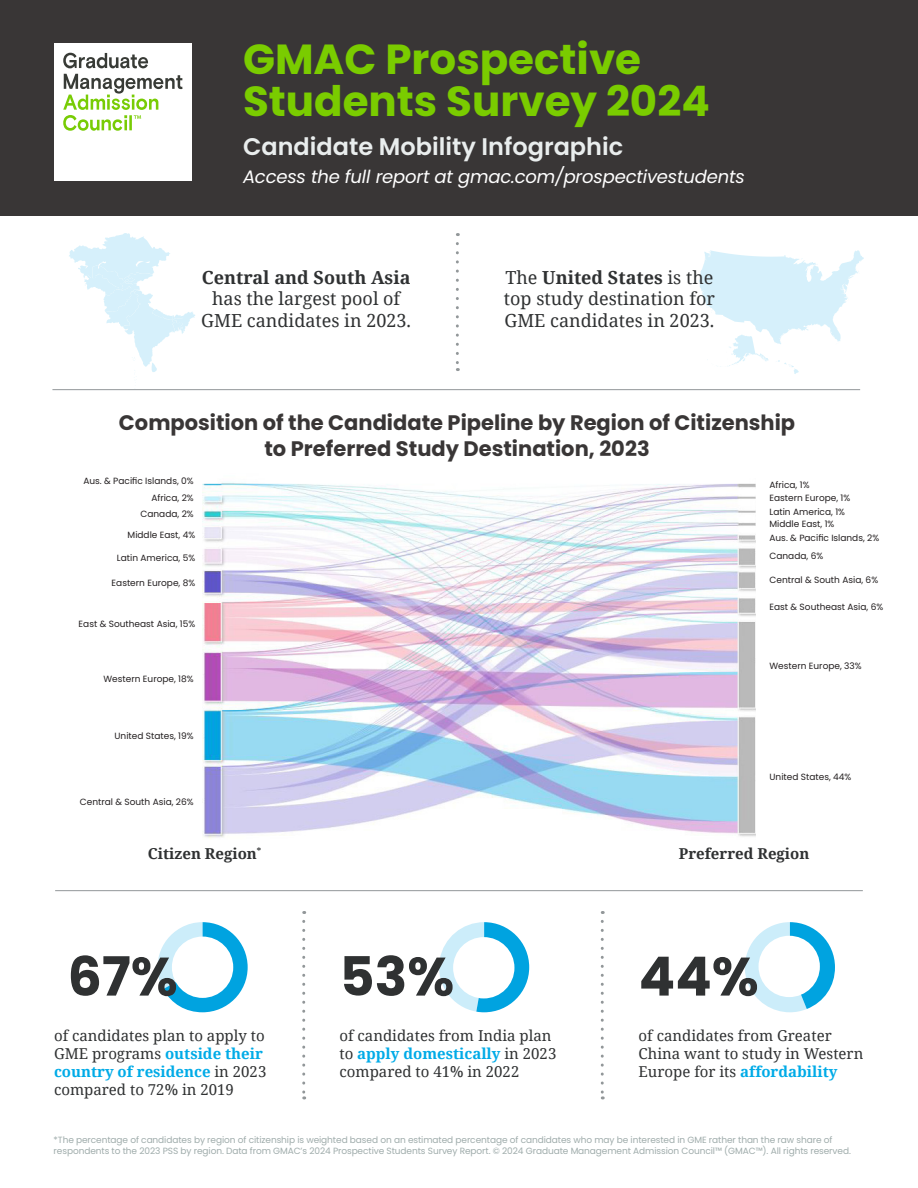
<style>
.page{position:relative;width:918px;height:1188px;background:#fff}
.page>*{position:absolute;margin:0;border:0;box-sizing:border-box;transform-origin:0 0}
.t1{font:700 54px "Poppins";color:#2f3132}
.t2{font:700 42px/42px "Poppins";color:#7acc00}
.t3{font:600 24px "Poppins";color:#e9eded}
.t4{font:700 21px "Poppins";color:#393636}
.t5{font:18px/21.6px "Noto Serif";color:#2f3132;text-align:center}
.t6{font:italic 18px "Poppins";letter-spacing:-.01em;color:#fff}
.t7{font:15px/18px "Noto Serif";color:#2f3132}
.t8{font:700 15px "Noto Serif";color:#2f3132}
.t9{font:9px "Poppins";color:#231f20}
.t10{font:9px/10.8px "Poppins";letter-spacing:-.01em;color:#9facab}
.s1{font-weight:700}
.s2{font-weight:700;color:#00abe7}
</style>
<div class="page">
<div style="left:0;top:0;width:918px;height:215px;background:#393636"></div>
<svg style="left:69px;top:233px;width:126px;height:139px"></svg>
<svg style="left:699px;top:250px;width:165px;height:124px"></svg>
<div style="left:54px;top:43px;width:138px;height:138px;background:#fff"></div>
<svg style="left:63px;top:53px;width:120px;height:78px"></svg>
<img style="left:203px;top:482px;width:553px;height:357px">
<hr style="left:55px;top:890px;width:808px;height:1px;background:#929799">
<svg style="left:157px;top:922px;width:91px;height:90px"></svg>
<div style="left:172px;top:937px;width:61px;height:61px;background:#fff;border-radius:50%"></div>
<svg style="left:439px;top:922px;width:90px;height:90px"></svg>
<div style="left:453px;top:937px;width:61px;height:61px;background:#fff;border-radius:50%"></div>
<svg style="left:745px;top:922px;width:90px;height:90px"></svg>
<div style="left:759px;top:936px;width:61px;height:61px;background:#fff;border-radius:50%"></div>
<hr style="left:52px;top:389px;width:808px;height:1px;background:#929799">
<svg style="left:456px;top:244px;width:3px;height:127px"></svg>
<svg style="left:302px;top:921px;width:3px;height:178px"></svg>
<svg style="left:601px;top:921px;width:3px;height:178px"></svg>
<p class="t2" style="left:243px;top:39px;width:468px">GMAC Prospective<br>Students Survey 2024</p>
<p class="t3" style="left:243px;top:133px;width:382px">Candidate Mobility Infographic</p>
<p class="t6" style="left:243px;top:166px;width:503px">Access the full report at gmac.com/prospectivestudents</p>
<p class="t5" style="left:201px;top:266px;width:211px"><span class="s1">Central and South Asia </span>has the largest pool of<br>GME candidates in 2023.</p>
<p class="t5" style="left:504px;top:266px;width:213px;text-align:justify">The <span class="s1">United States</span> is the top study destination for GME candidates in 2023.</p>
<p class="t4" style="left:119px;top:411px;width:678px">Composition of the Candidate Pipeline by Region of Citizenship</p>
<p class="t4" style="left:264px;top:436px;width:387px">to Preferred Study Destination, 2023</p>
<p class="t9" style="left:83px;top:476px;width:112px">Aus. &amp; Pacific Islands, 0%</p>
<p class="t9" style="left:151px;top:493px;width:44px">Africa, 2%</p>
<p class="t9" style="left:140px;top:509px;width:55px">Canada, 2%</p>
<p class="t9" style="left:128px;top:530px;width:69px">Middle East, 4%</p>
<p class="t9" style="left:117px;top:553px;width:80px">Latin America, 5%</p>
<p class="t9" style="left:112px;top:578px;width:85px">Eastern Europe, 8%</p>
<p class="t9" style="left:79px;top:618px;width:118px">East &amp; Southeast Asia, 15%</p>
<p class="t9" style="left:104px;top:674px;width:92px">Western Europe, 18%</p>
<p class="t9" style="left:115px;top:731px;width:81px">United States, 19%</p>
<p class="t9" style="left:80px;top:797px;width:115px">Central &amp; South Asia, 26%</p>
<p class="t9" style="left:770px;top:480px;width:42px">Africa, 1%</p>
<p class="t9" style="left:770px;top:492px;width:82px">Eastern Europe, 1%</p>
<p class="t9" style="left:770px;top:506px;width:77px">Latin America, 1%</p>
<p class="t9" style="left:770px;top:519px;width:66px">Middle East, 1%</p>
<p class="t9" style="left:770px;top:533px;width:111px">Aus. &amp; Pacific Islands, 2%</p>
<p class="t9" style="left:770px;top:551px;width:55px">Canada, 6%</p>
<p class="t9" style="left:770px;top:575px;width:110px">Central &amp; South Asia, 6%</p>
<p class="t9" style="left:770px;top:601px;width:115px">East &amp; Southeast Asia, 6%</p>
<p class="t9" style="left:770px;top:660px;width:94px">Western Europe, 33%</p>
<p class="t9" style="left:770px;top:771px;width:83px">United States, 44%</p>
<p class="t8" style="left:148px;top:843px;width:115px">Citizen Region<sup>*</sup></p>
<p class="t8" style="left:679px;top:843px;width:132px">Preferred Region</p>
<p class="t1" style="left:68px;top:945px;width:112px">67%</p>
<p class="t1" style="left:340px;top:945px;width:116px">53%</p>
<p class="t1" style="left:639px;top:945px;width:122px">44%</p>
<p class="t7" style="left:54px;top:1026px;width:214px">of candidates plan to apply to<br>GME programs <span class="s2">outside their country of residence</span> in 2023 compared to 72% in 2019</p>
<p class="t7" style="left:639px;top:1026px;width:226px">of candidates from Greater<br>China want to study in Western<br>Europe for its <span class="s2">affordability</span></p>
<p class="t7" style="left:339px;top:1026px;width:218px">of candidates from India plan to <span class="s2">apply domestically</span> in 2023 compared to 41% in 2022</p>
<p class="t10" style="left:54px;top:1135px;width:799px">*The percentage of candidates by region of citizenship is weighted based on an estimated percentage of candidates who may be interested in GME rather than the raw share of respondents to the 2023 PSS by region. Data from GMAC’s 2024 Prospective Students Survey Report. © 2024 Graduate Management Admission Council™ (GMAC™). All rights reserved.</p>
</div>
